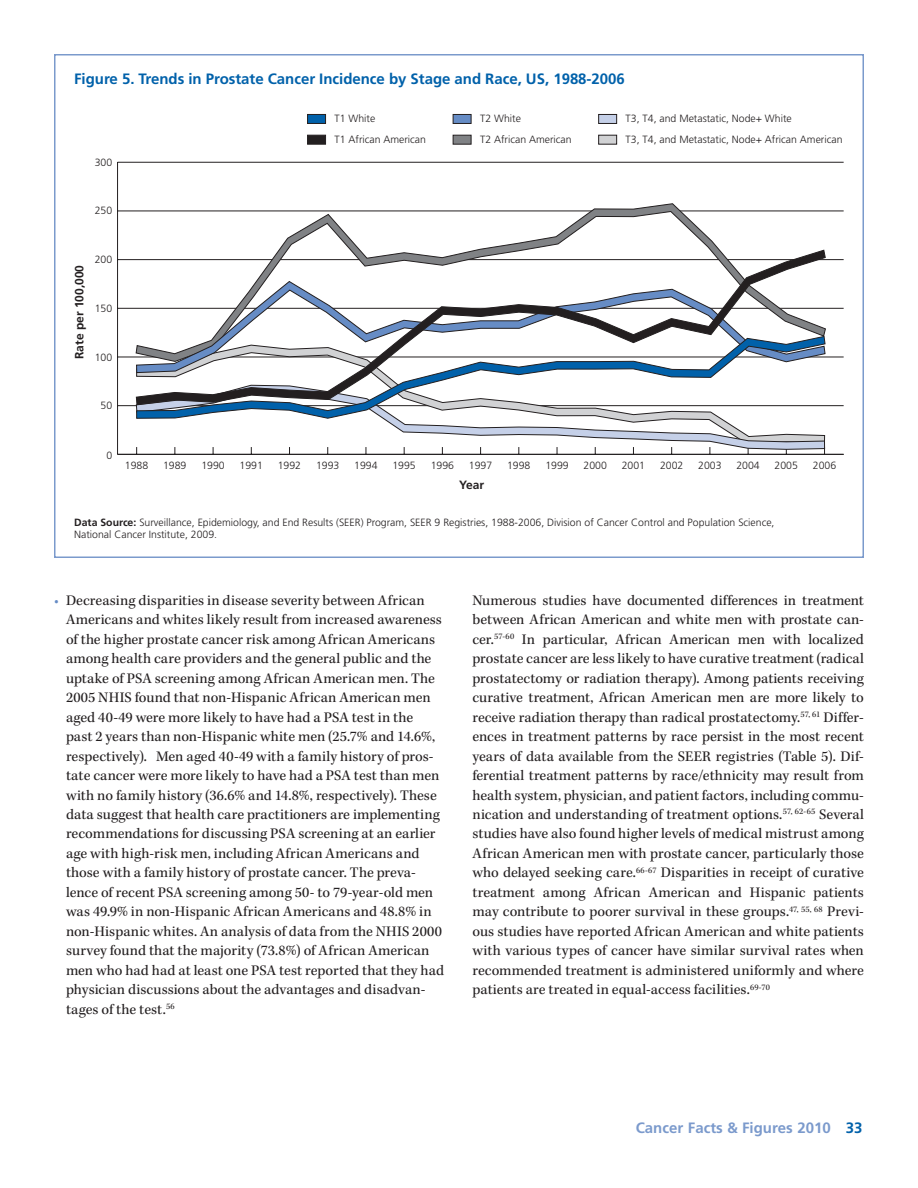
<style>
.page{position:relative;width:918px;height:1188px;background:#fff}
.page>*{position:absolute;margin:0;border:0;box-sizing:border-box;transform-origin:0 0}
.Body{font:15px/19.5px "Kepler Std";letter-spacing:.005em;color:#231f20;text-align:justify}
.Bullet_-_Last{font:15px/19.5px "Kepler Std";letter-spacing:.005em;color:#231f20}
.t1{font:700 15px "Frutiger LT Std";color:#0161aa}
.t2{font:700 15px "Frutiger LT Std";color:#7b9acc}
.t3{font:700 12px "Frutiger LT Std";color:#231f20}
.t4{font:300 10.5px/12px "Frutiger LT Std";color:#231f20}
.s1{font-weight:700}
.s2{color:#668cc5}
.s3{color:#0161aa}
</style>
<div class="page">
<hr style="left:117px;top:162px;width:1px;height:292px;background:#231f20">
<hr style="left:118px;top:454px;width:726px;height:1px;background:#231f20">
<hr style="left:118px;top:405px;width:726px;height:1px;background:#231f20">
<hr style="left:118px;top:357px;width:726px;height:1px;background:#231f20">
<hr style="left:118px;top:308px;width:726px;height:1px;background:#231f20">
<hr style="left:118px;top:259px;width:726px;height:1px;background:#231f20">
<hr style="left:118px;top:211px;width:726px;height:1px;background:#231f20">
<hr style="left:118px;top:162px;width:726px;height:1px;background:#231f20">
<svg style="left:136px;top:419px;width:689px;height:30px"></svg>
<svg style="left:135px;top:203px;width:691px;height:155px"></svg>
<svg style="left:136px;top:249px;width:690px;height:87px"></svg>
<svg style="left:136px;top:336px;width:690px;height:83px"></svg>
<div style="left:307px;top:114px;width:19px;height:10px;background:#0161aa;border:1px solid #231f20"></div>
<div style="left:307px;top:135px;width:19px;height:10px;background:#231f20;border:1px solid #231f20"></div>
<div style="left:453px;top:114px;width:18px;height:10px;background:#668cc5;border:1px solid #231f20"></div>
<div style="left:453px;top:135px;width:18px;height:10px;background:#808285;border:1px solid #231f20"></div>
<div style="left:598px;top:114px;width:19px;height:10px;background:#c5d0e8;border:1px solid #231f20"></div>
<div style="left:598px;top:135px;width:19px;height:10px;background:#d1d2d4;border:1px solid #231f20"></div>
<p class="t1" style="left:74px;top:70px;width:552px">Figure 5. Trends in Prostate Cancer Incidence by Stage and Race, US, 1988-2006</p>
<p class="t4" style="left:95px;top:156px;width:19px">300</p>
<p class="t4" style="left:95px;top:205px;width:19px">250</p>
<p class="t3" style="left:72px;top:359px;width:96px;rotate:-90deg">Rate per 100,000</p>
<p class="t4" style="left:95px;top:254px;width:19px">200</p>
<p class="t4" style="left:95px;top:302px;width:19px">150</p>
<p class="t4" style="left:95px;top:351px;width:19px">100</p>
<p class="t4" style="left:101px;top:400px;width:13px">50</p>
<p class="t4" style="left:334px;top:113px;width:42px">T1 White</p>
<p class="t4" style="left:334px;top:133px;width:93px">T1 African American</p>
<p class="t4" style="left:480px;top:113px;width:42px">T2 White</p>
<p class="t4" style="left:626px;top:108px;width:218px;line-height:20.7px">T3, T4, and Metastatic, Node+ White<br>T3, T4, and Metastatic, Node+ African American</p>
<p class="t4" style="left:480px;top:133px;width:93px">T2 African American</p>
<p class="t4" style="left:106px;top:450px;width:7px">0</p>
<p class="t4" style="left:125px;top:459px;width:25px">1988</p>
<p class="t4" style="left:163px;top:459px;width:25px">1989</p>
<p class="t4" style="left:201px;top:459px;width:25px">1990</p>
<p class="t4" style="left:240px;top:459px;width:25px">1991</p>
<p class="t4" style="left:278px;top:459px;width:25px">1992</p>
<p class="t4" style="left:316px;top:459px;width:25px">1993</p>
<p class="t4" style="left:354px;top:459px;width:25px">1994</p>
<p class="t4" style="left:392px;top:459px;width:25px">1995</p>
<p class="t4" style="left:431px;top:459px;width:25px">1996</p>
<p class="t4" style="left:469px;top:459px;width:25px">1997</p>
<p class="t4" style="left:507px;top:459px;width:25px">1998</p>
<p class="t4" style="left:545px;top:459px;width:25px">1999</p>
<p class="t4" style="left:584px;top:459px;width:25px">2000</p>
<p class="t4" style="left:622px;top:459px;width:25px">2001</p>
<p class="t4" style="left:660px;top:459px;width:25px">2002</p>
<p class="t4" style="left:698px;top:459px;width:25px">2003</p>
<p class="t4" style="left:736px;top:459px;width:25px">2004</p>
<p class="t4" style="left:775px;top:459px;width:25px">2005</p>
<p class="t4" style="left:813px;top:459px;width:25px">2006</p>
<p class="t3" style="left:459px;top:478px;width:27px">Year</p>
<p class="t4" style="left:74px;top:517px;width:702px"><span class="s1">Data Source:</span> Surveillance, Epidemiology, and End Results (SEER) Program, SEER 9 Registries, 1988-2006, Division of Cancer Control and Population Science,<br>National Cancer Institute, 2009.</p>
<p class="Bullet_-_Last" style="left:66px;top:591px;width:380px;text-indent:-12px"><span class="s2">•</span> Decreasing disparities in disease severity between African Americans and whites likely result from increased awareness of the higher prostate cancer risk among African Americans among health care providers and the general public and the uptake of PSA screening among African American men. The 2005 NHIS found that non-Hispanic African American men aged 40-49 were more likely to have had a PSA test in the<br>past 2 years than non-Hispanic white men (25.7% and 14.6%, respectively). Men aged 40-49 with a family history of pros&shy;tate cancer were more likely to have had a PSA test than men with no family history (36.6% and 14.8%, respectively). These data suggest that health care practitioners are implementing recommendations for discussing PSA screening at an earlier age with high-risk men, including African Americans and those with a family history of prostate cancer. The preva&shy;lence of recent PSA screening among 50- to 79-year-old men was 49.9% in non-Hispanic African Americans and 48.8% in non-Hispanic whites. An analysis of data from the NHIS 2000 survey found that the majority (73.8%) of African American men who had had at least one PSA test reported that they had physician discussions about the advantages and disadvan&shy;tages of the test.<sup>56</sup></p>
<p class="Body" style="left:472px;top:591px;width:393px">Numerous studies have documented differences in treatment between African American and white men with prostate can&shy;cer.<sup>57-60</sup> In particular, African American men with localized prostate cancer are less likely to have curative treatment (radical prostatectomy or radiation therapy). Among patients receiving curative treatment, African American men are more likely to receive radiation therapy than radical prostatectomy.<sup>57,</sup> <sup>61</sup> Differ&shy;ences in treatment patterns by race persist in the most recent years of data available from the SEER registries (Table 5). Dif&shy;ferential treatment patterns by race/ethnicity may result from health system, physician, and patient factors, including commu&shy;nication and understanding of treatment options.<sup>57,</sup> <sup>62-65</sup> Several studies have also found higher levels of medical mistrust among African American men with prostate cancer, particularly those who delayed seeking care.<sup>66-67</sup> Disparities in receipt of curative treatment among African American and Hispanic patients may contribute to poorer survival in these groups.<sup>47,</sup> <sup>55,</sup> <sup>68</sup> Previ&shy;ous studies have reported African American and white patients with various types of cancer have similar survival rates when recommended treatment is administered uniformly and where patients are treated in equal-access facilities.<sup>69-70</sup></p>
<p class="t2" style="left:636px;top:1118px;width:228px">Cancer Facts &amp; Figures 2010 <span class="s3">33</span></p>
</div>
